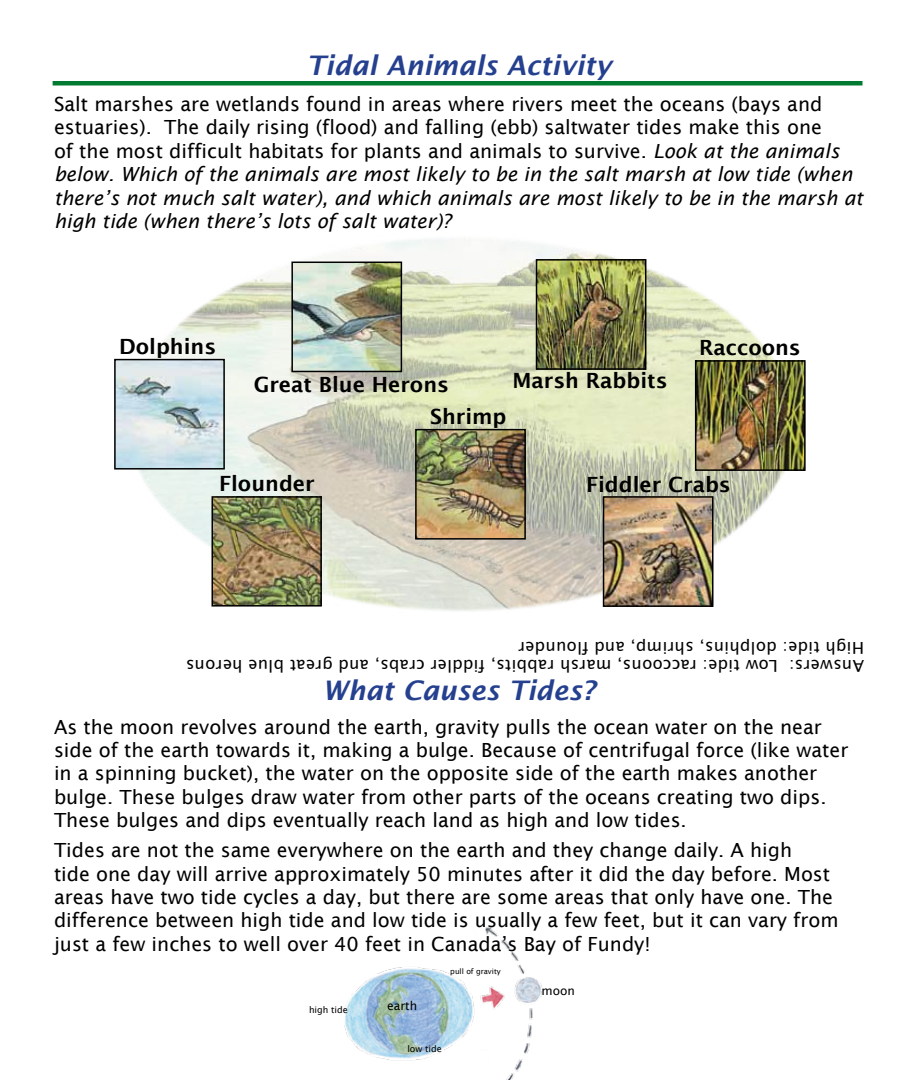
<style>
.page{position:relative;width:918px;height:1080px;background:#fff}
.page>*{position:absolute;margin:0;border:0;box-sizing:border-box;transform-origin:0 0}
.t1{font:italic 600 27px "Lucida Sans";color:#25408f}
.t2{font:600 21px "Lucida Sans";color:#000}
.t3{font:19.5px/23.4px "Lucida Sans";color:#000}
.t4{font:16.5px/18px "Lucida Sans";letter-spacing:.02em;color:#000}
.t5{font:12px "Lucida Sans";color:#000}
.t6{font:9px "Lucida Sans";color:#000}
.t7{font:7.5px "Lucida Sans";color:#000}
.s1{font-style:italic}
</style>
<div class="page">
<img style="left:126px;top:239px;width:659px;height:372px">
<img style="left:294px;top:265px;width:105px;height:104px">
<div style="left:291px;top:262px;width:111px;height:110px;border:2px solid #000"></div>
<img style="left:606px;top:499px;width:105px;height:105px">
<div style="left:603px;top:496px;width:111px;height:111px;border:2px solid #000"></div>
<img style="left:539px;top:262px;width:104px;height:105px">
<div style="left:536px;top:259px;width:110px;height:111px;border:2px solid #000"></div>
<img style="left:698px;top:363px;width:105px;height:105px">
<div style="left:695px;top:360px;width:111px;height:111px;border:2px solid #000"></div>
<img style="left:117px;top:362px;width:105px;height:105px">
<div style="left:114px;top:359px;width:111px;height:111px;border:2px solid #000"></div>
<img style="left:418px;top:432px;width:105px;height:105px">
<div style="left:415px;top:429px;width:111px;height:111px;border:2px solid #000"></div>
<img style="left:215px;top:499px;width:104px;height:105px">
<div style="left:212px;top:496px;width:110px;height:111px;border:2px solid #000"></div>
<img style="left:344px;top:927px;width:198px;height:153px">
<div style="left:53px;top:81px;width:810px;height:5px;background:#007931"></div>
<h1 class="t1" style="left:307px;top:50px;width:306px">Tidal Animals Activity</h1>
<p class="t3" style="left:54px;top:92px;width:810px">Salt marshes are wetlands found in areas where rivers meet the oceans (bays and estuaries). The daily rising (flood) and falling (ebb) saltwater tides make this one<br>of the most difficult habitats for plants and animals to survive. <span class="s1">Look at the animals below. Which of the animals are most likely to be in the salt marsh at low tide (when there’s not much salt water), and which animals are most likely to be in the marsh at high tide (when there’s lots of salt water)?</span></p>
<p class="t2" style="left:119px;top:334px;width:99px">Dolphins</p>
<p class="t2" style="left:254px;top:373px;width:197px">Great Blue Herons</p>
<p class="t2" style="left:430px;top:405px;width:78px">Shrimp</p>
<p class="t2" style="left:512px;top:369px;width:157px">Marsh Rabbits</p>
<p class="t2" style="left:699px;top:336px;width:103px">Raccoons</p>
<p class="t2" style="left:219px;top:472px;width:97px">Flounder</p>
<p class="t2" style="left:586px;top:473px;width:146px">Fiddler Crabs</p>
<p class="t4" style="left:864px;top:675px;width:680px;rotate:-180deg">Answers: Low tide: raccoons, marsh rabbits, fiddler crabs, and great blue herons<br>High tide: dolphins, shrimp, and flounder</p>
<h1 class="t1" style="left:322px;top:675px;width:275px">What Causes Tides?</h1>
<p class="t3" style="left:54px;top:715px;width:796px">As the moon revolves around the earth, gravity pulls the ocean water on the near side of the earth towards it, making a bulge. Because of centrifugal force (like water in a spinning bucket), the water on the opposite side of the earth makes another bulge. These bulges draw water from other parts of the oceans creating two dips.<br>These bulges and dips eventually reach land as high and low tides.</p>
<p class="t3" style="left:54px;top:839px;width:786px">Tides are not the same everywhere on the earth and they change daily. A high<br>tide one day will arrive approximately 50 minutes after it did the day before. Most areas have two tide cycles a day, but there are some areas that only have one. The difference between high tide and low tide is usually a few feet, but it can vary from just a few inches to well over 40 feet in Canada’s Bay of Fundy!</p>
<p class="t6" style="left:309px;top:1005px;width:40px">high tide</p>
<p class="t5" style="left:387px;top:999px;width:32px">earth</p>
<p class="t7" style="left:450px;top:967px;width:52px">pull of gravity</p>
<p class="t6" style="left:407px;top:1044px;width:36px">low tide</p>
<p class="t5" style="left:541px;top:984px;width:35px">moon</p>
</div>
